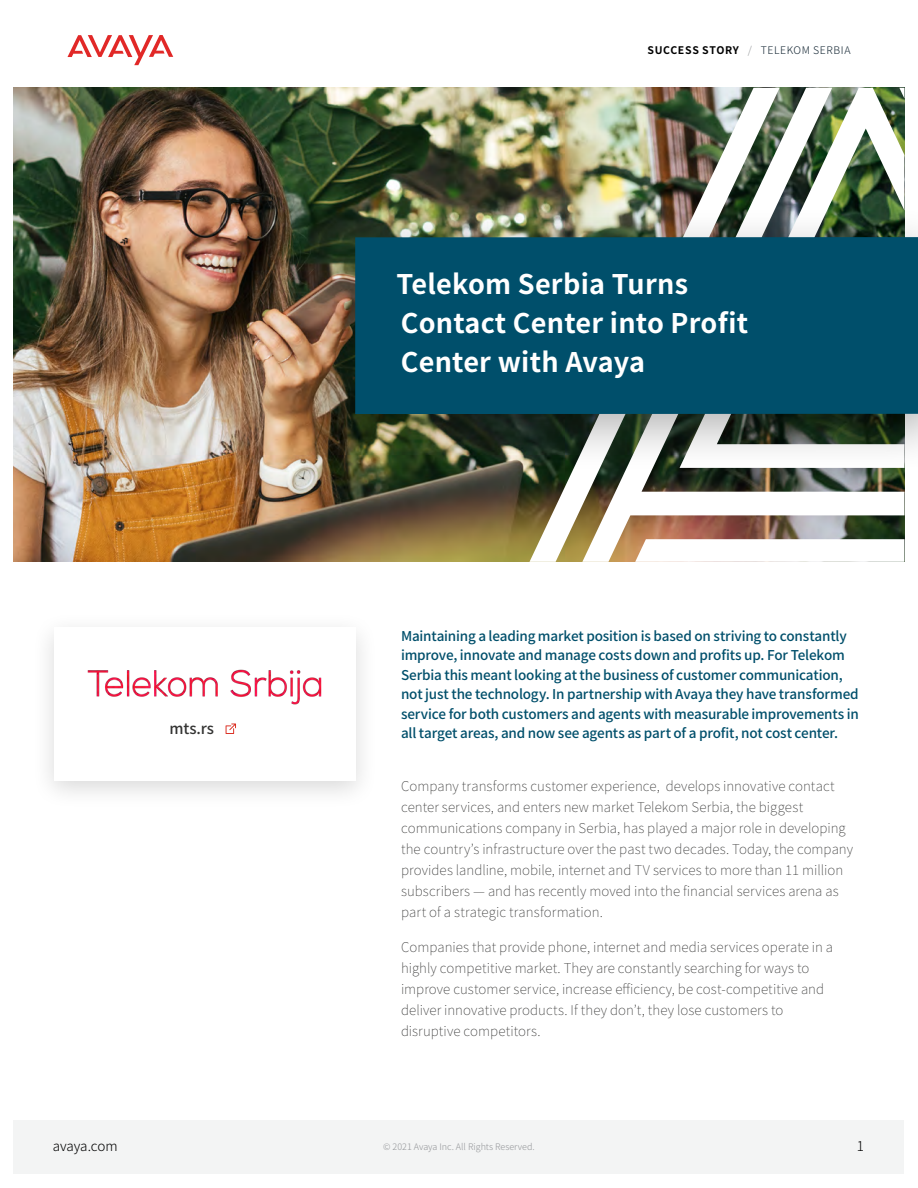
<style>
.page{position:relative;width:918px;height:1188px;background:#fff}
.page>*{position:absolute;margin:0;border:0;box-sizing:border-box;transform-origin:0 0}
.t1{font:700 27px/39px "Noto Sans JP";letter-spacing:.01em;color:#fff}
.t2{font:500 15px "Noto Sans JP";color:#343433}
.t3{font:100 13.5px/21px "Noto Sans JP";letter-spacing:.005em;color:#343433}
.t4{font:500 13.5px/19.5px "Noto Sans JP";letter-spacing:-.01em;color:#004f6b}
.t5{font:300 13.5px "Noto Sans JP";letter-spacing:-.01em;color:#000}
.t6{font:300 10.5px "Noto Sans JP";letter-spacing:.055em;color:#162835}
.t7{font:300 9px "Noto Sans JP";color:#939598}
.s1{font-weight:700;color:#000}
.s2{color:#939598}
</style>
<div class="page">
<svg style="left:67px;top:35px;width:106px;height:30px"></svg>
<div style="left:14px;top:1120px;width:890px;height:54px;background:#f3f4f4"></div>
<img style="left:14px;top:88px;width:516px;height:474px">
<div style="left:31px;top:611px;width:347px;height:199px;background:#000;opacity:.15"></div>
<div style="left:54px;top:627px;width:301px;height:154px;background:#fff"></div>
<svg style="left:226px;top:724px;width:10px;height:10px"></svg>
<img style="left:530px;top:88px;width:52px;height:474px">
<img style="left:582px;top:88px;width:322px;height:474px">
<img style="left:680px;top:88px;width:224px;height:117px">
<div style="left:310px;top:205px;width:608px;height:268px;background:#000;opacity:.3"></div>
<div style="left:355px;top:237px;width:563px;height:177px;background:#004f6b"></div>
<img style="left:87px;top:670px;width:235px;height:35px">
<p class="t6" style="left:648px;top:45px;width:204px"><span class="s1">SUCCESS STORY</span> <span class="s2">/</span> TELEKOM SERBIA</p>
<p class="t2" style="left:170px;top:720px;width:46px">mts.rs</p>
<h1 class="t1" style="left:397px;top:266px;width:353px">Telekom Serbia Turns<br>Contact Center into Profit<br>Center with Avaya</h1>
<p class="t4" style="left:401px;top:626px;width:460px">Maintaining a leading market position is based on striving to constantly improve, innovate and manage costs down and profits up. For Telekom Serbia this meant looking at the business of customer communication, not just the technology. In partnership with Avaya they have transformed service for both customers and agents with measurable improvements in all target areas, and now see agents as part of a profit, not cost center.</p>
<p class="t3" style="left:401px;top:776px;width:454px">Company transforms customer experience, develops innovative contact center services, and enters new market Telekom Serbia, the biggest communications company in Serbia, has played a major role in developing the country’s infrastructure over the past two decades. Today, the company provides landline, mobile, internet and TV services to more than 11 million subscribers — and has recently moved into the financial services arena as part of a strategic transformation.</p>
<p class="t3" style="left:401px;top:937px;width:434px">Companies that provide phone, internet and media services operate in a highly competitive market. They are constantly searching for ways to improve customer service, increase efficiency, be cost-competitive and deliver innovative products. If they don’t, they lose customers to disruptive competitors.</p>
<p class="t5" style="left:53px;top:1138px;width:66px">avaya.com</p>
<p class="t7" style="left:383px;top:1142px;width:153px">© 2021 Avaya Inc. All Rights Reserved.</p>
<p class="t5" style="left:857px;top:1138px;width:9px">1</p>
</div>
